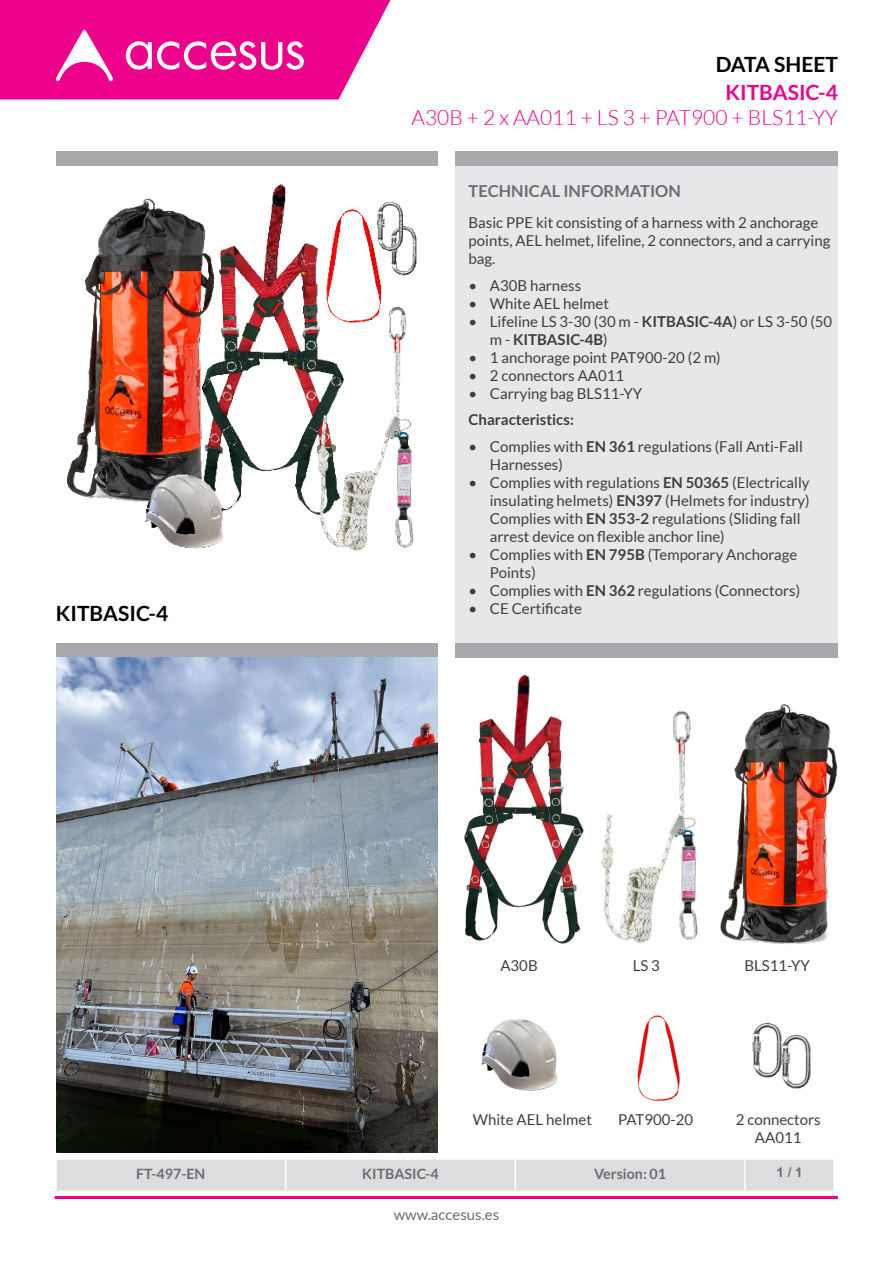
<style>
.page{position:relative;width:893px;height:1263px;background:#fff}
.page>*{position:absolute;margin:0;border:0;box-sizing:border-box;transform-origin:0 0}
.H2_14_LATO_BOLD{font:300 21px/25.2px "Lato";color:#ed028c;text-align:right}
.H2_14_LATO_BOLD-2{font:700 21px "Lato";color:#000}
.H4_12_LATO_MAYUSCULA{font:700 16.5px "Lato";color:#6c6d70}
.Párrafo{font:15px/18px "Lato";color:#3e3e3f}
.Viñetas{font:15px "Lato";color:#3e3e3f}
.Párrafo-2{font:700 15px "Lato";color:#3e3e3f}
.t1{font:15px "Lato";color:#6c6d70}
.TABLA_9_5_pts_lato_r{font:700 14.25px "Lato";color:#6c6d70}
.Texto_pie_de_pagina{font:700 13.5px "Arial";color:#6c6d70}
.s1{font-weight:700}
</style>
<div class="page">
<svg style="left:0;top:0;width:391px;height:99px;background:#ef249b"></svg>
<hr style="left:55px;top:1196px;width:783px;height:3px;background:#ed028c">
<img style="left:752px;top:1023px;width:29px;height:55px">
<img style="left:767px;top:1032px;width:44px;height:57px">
<img style="left:601px;top:711px;width:97px;height:232px">
<img style="left:481px;top:1018px;width:77px;height:73px">
<img style="left:516px;top:674px;width:14px;height:31px">
<img style="left:464px;top:705px;width:120px;height:239px">
<img style="left:637px;top:1015px;width:43px;height:87px">
<img style="left:720px;top:704px;width:118px;height:240px">
<div style="left:455px;top:166px;width:383px;height:485px;background:#e6e7e9"></div>
<div style="left:455px;top:152px;width:383px;height:14px;background:#a8a9ad"></div>
<div style="left:455px;top:644px;width:383px;height:14px;background:#a8a9ad"></div>
<div style="left:56px;top:152px;width:381px;height:14px;background:#a8a9ad"></div>
<div style="left:56px;top:644px;width:381px;height:14px;background:#a8a9ad"></div>
<div style="left:57px;top:1160px;width:776px;height:31px;background:#dcdddf"></div>
<hr style="left:285px;top:1160px;width:1px;height:31px;background:#fff">
<hr style="left:514px;top:1160px;width:2px;height:31px;background:#fff">
<hr style="left:744px;top:1160px;width:2px;height:31px;background:#fff">
<img style="left:57px;top:658px;width:380px;height:494px">
<img style="left:67px;top:184px;width:350px;height:367px">
<p class="H2_14_LATO_BOLD-2" style="left:716px;top:52px;width:124px">DATA SHEET</p>
<p class="H2_14_LATO_BOLD" style="left:411px;top:80px;width:428px"><span class="s1">KITBASIC-4<br></span>A30B + 2 x AA011 + LS 3 + PAT900 + BLS11-YY</p>
<p class="H2_14_LATO_BOLD-2" style="left:56px;top:601px;width:114px">KITBASIC-4</p>
<p class="H4_12_LATO_MAYUSCULA" style="left:468px;top:182px;width:214px">TECHNICAL INFORMATION</p>
<p class="Párrafo" style="left:468px;top:213px;width:363px">Basic PPE kit consisting of a harness with 2 anchorage points, AEL helmet, lifeline, 2 connectors, and a carrying bag.</p>
<p class="Párrafo" style="left:468px;top:276px;width:114px">• A30B harness</p>
<p class="Párrafo" style="left:468px;top:294px;width:142px">• White AEL helmet</p>
<p class="Párrafo" style="left:490px;top:312px;width:344px;text-indent:-21px">• Lifeline LS 3-30 (30 m - <span class="s1">KITBASIC-4A</span>) or LS 3-50 (50 m - <span class="s1">KITBASIC-4B</span>)</p>
<p class="Párrafo" style="left:468px;top:348px;width:254px">• 1 anchorage point PAT900-20 (2 m)</p>
<p class="Párrafo" style="left:468px;top:366px;width:157px">• 2 connectors AA011</p>
<p class="Párrafo" style="left:468px;top:384px;width:175px">• Carrying bag BLS11-YY</p>
<p class="Párrafo-2" style="left:468px;top:411px;width:107px">Characteristics:</p>
<p class="Párrafo" style="left:490px;top:437px;width:315px;text-indent:-21px">• Complies with <span class="s1">EN 361</span> regulations (Fall Anti-Fall<br>Harnesses)</p>
<p class="Párrafo" style="left:490px;top:473px;width:321px;text-indent:-21px">• Complies with regulations <span class="s1">EN 50365</span> (Electrically insulating helmets) <span class="s1">EN397</span> (Helmets for industry)<br>Complies with <span class="s1">EN 353-2</span> regulations (Sliding fall arrest device on flexible anchor line)</p>
<p class="Párrafo" style="left:490px;top:545px;width:309px;text-indent:-21px">• Complies with <span class="s1">EN 795B</span> (Temporary Anchorage<br>Points)</p>
<p class="Párrafo" style="left:468px;top:581px;width:333px">• Complies with <span class="s1">EN 362</span> regulations (Connectors)</p>
<p class="Párrafo" style="left:468px;top:599px;width:115px">• CE Certificate</p>
<p class="Párrafo" style="left:500px;top:957px;width:39px">A30B</p>
<p class="Viñetas" style="left:633px;top:958px;width:29px">LS 3</p>
<p class="Párrafo" style="left:744px;top:957px;width:67px">BLS11-YY</p>
<p class="Viñetas" style="left:473px;top:1111px;width:121px">White AEL helmet</p>
<p class="Viñetas" style="left:618px;top:1111px;width:76px">PAT900-20</p>
<p class="Párrafo" style="left:736px;top:1110px;width:86px;text-align:center">2 connectors<br>AA011</p>
<p class="TABLA_9_5_pts_lato_r" style="left:136px;top:1165px;width:71px">FT-497-EN</p>
<p class="TABLA_9_5_pts_lato_r" style="left:362px;top:1165px;width:78px">KITBASIC-4</p>
<p class="TABLA_9_5_pts_lato_r" style="left:594px;top:1165px;width:74px">Version: 01</p>
<p class="Texto_pie_de_pagina" style="left:776px;top:1163px;width:28px">1 / 1</p>
<p class="t1" style="left:394px;top:1206px;width:107px">www.accesus.es</p>
</div>
